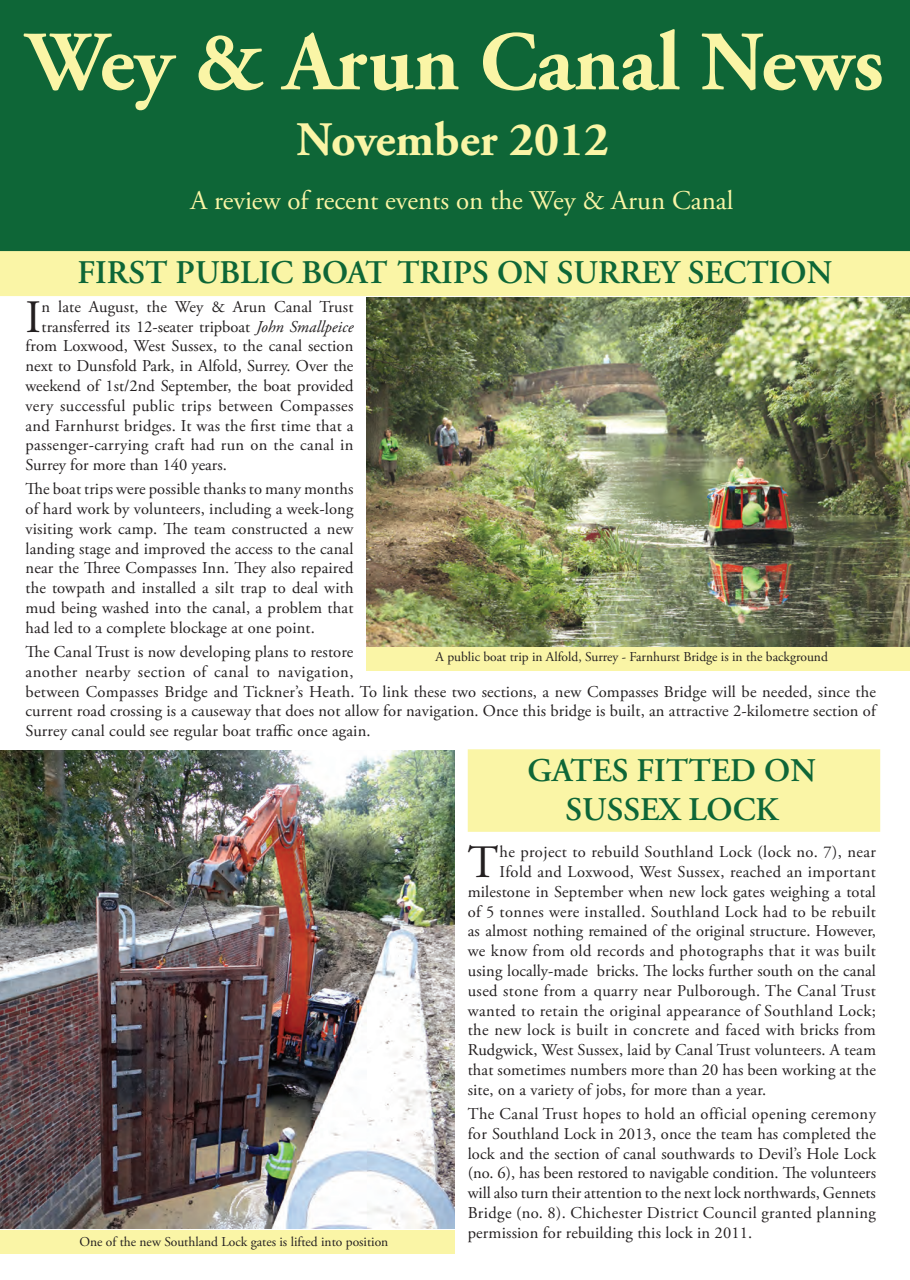
<style>
.page{position:relative;width:910px;height:1280px;background:#fff}
.page>*{position:absolute;margin:0;border:0;box-sizing:border-box;transform-origin:0 0}
.t1{font:700 84px "Adobe Garamond Pro";color:#faf5a6}
.t2{font:700 48px "Adobe Garamond Pro";color:#faf5a6}
.t3{font:46.35px "Adobe Garamond Pro";color:#231f20}
.t4{font:600 33px/39.6px "Adobe Garamond Pro";color:#0e6637;text-align:center}
.t5{font:27px "Adobe Garamond Pro";color:#faf5a6}
.t6{font:16.5px/19.8px "Adobe Garamond Pro";letter-spacing:.01em;color:#231f20;text-align:justify}
.t7{font:13.5px "Adobe Garamond Pro";color:#231f20}
.s1{font-style:italic}
</style>
<div class="page">
<div style="left:0;top:0;width:910px;height:252px;background:#0e6637"></div>
<div style="left:0;top:251px;width:910px;height:45px;background:#faf5a6"></div>
<div style="left:468px;top:749px;width:412px;height:83px;background:#faf5a6"></div>
<img style="left:0;top:750px;width:455px;height:479px">
<div style="left:0;top:1230px;width:455px;height:23px;background:#faf5a6"></div>
<img style="left:366px;top:298px;width:544px;height:349px">
<div style="left:366px;top:647px;width:544px;height:23px;background:#faf5a6"></div>
<h1 class="t1" style="left:27px;top:14px;width:859px">Wey &amp; Arun Canal News</h1>
<h2 class="t2" style="left:297px;top:112px;width:314px">November 2012</h2>
<h3 class="t5" style="left:190px;top:184px;width:544px">A review of recent events on the Wey &amp; Arun Canal</h3>
<h3 class="t4" style="left:77px;top:253px;width:756px">FIRST PUBLIC BOAT TRIPS ON SURREY SECTION</h3>
<h3 class="t3" style="left:26px;top:289px;width:17px">I</h3>
<p class="t6" style="left:42px;top:297px;width:313px">n late August, the Wey &amp; Arun Canal Trust</p>
<p class="t6" style="left:42px;top:317px;width:313px">transferred its 12-seater tripboat <span class="s1">John Smallpeice</span></p>
<p class="t6" style="left:26px;top:337px;width:329px">from Loxwood, West Sussex, to the canal section</p>
<p class="t6" style="left:26px;top:357px;width:329px">next to Dunsfold Park, in Alfold, Surrey. Over the</p>
<p class="t6" style="left:26px;top:376px;width:329px">weekend of 1st/2nd September, the boat provided</p>
<p class="t6" style="left:26px;top:396px;width:329px">very successful public trips between Compasses</p>
<p class="t6" style="left:26px;top:416px;width:329px">and Farnhurst bridges. It was the first time that a</p>
<p class="t6" style="left:26px;top:436px;width:329px">passenger-carrying craft had run on the canal in</p>
<p class="t6" style="left:26px;top:456px;width:203px">Surrey for more than 140 years.</p>
<p class="t6" style="left:26px;top:480px;width:329px">The boat trips were possible thanks to many months of hard work by volunteers, including a week-long visiting work camp. The team constructed a new landing stage and improved the access to the canal near the Three Compasses Inn. They also repaired the towpath and installed a silt trap to deal with mud being washed into the canal, a problem that had led to a complete blockage at one point.</p>
<p class="t6" style="left:26px;top:642px;width:852px;text-align:left">The Canal Trust is now developing plans to restore<br>another nearby section of canal to navigation,<br>between Compasses Bridge and Tickner’s Heath. To link these two sections, a new Compasses Bridge will be needed, since the current road crossing is a causeway that does not allow for navigation. Once this bridge is built, an attractive 2-kilometre section of Surrey canal could see regular boat traffic once again.</p>
<p class="t7" style="left:436px;top:649px;width:394px">A public boat trip in Alfold, Surrey - Farnhurst Bridge is in the background</p>
<p class="t7" style="left:79px;top:1234px;width:310px">One of the new Southland Lock gates is lifted into position</p>
<h3 class="t4" style="left:528px;top:751px;width:290px">GATES FITTED ON<br>SUSSEX LOCK</h3>
<h3 class="t3" style="left:468px;top:834px;width:32px">T</h3>
<p class="t6" style="left:499px;top:843px;width:378px">he project to rebuild Southland Lock (lock no. 7), near</p>
<p class="t6" style="left:499px;top:862px;width:378px">Ifold and Loxwood, West Sussex, reached an important</p>
<p class="t6" style="left:468px;top:882px;width:410px">milestone in September when new lock gates weighing a total</p>
<p class="t6" style="left:468px;top:902px;width:410px">of 5 tonnes were installed. Southland Lock had to be rebuilt</p>
<p class="t6" style="left:468px;top:922px;width:410px">as almost nothing remained of the original structure. However,</p>
<p class="t6" style="left:468px;top:942px;width:410px">we know from old records and photographs that it was built</p>
<p class="t6" style="left:468px;top:961px;width:410px">using locally-made bricks. The locks further south on the canal</p>
<p class="t6" style="left:468px;top:981px;width:410px">used stone from a quarry near Pulborough. The Canal Trust</p>
<p class="t6" style="left:468px;top:1001px;width:410px">wanted to retain the original appearance of Southland Lock;</p>
<p class="t6" style="left:468px;top:1021px;width:410px">the new lock is built in concrete and faced with bricks from</p>
<p class="t6" style="left:468px;top:1041px;width:410px">Rudgwick, West Sussex, laid by Canal Trust volunteers. A team</p>
<p class="t6" style="left:468px;top:1060px;width:410px">that sometimes numbers more than 20 has been working at the</p>
<p class="t6" style="left:468px;top:1080px;width:300px">site, on a variety of jobs, for more than a year.</p>
<p class="t6" style="left:468px;top:1104px;width:410px">The Canal Trust hopes to hold an official opening ceremony for Southland Lock in 2013, once the team has completed the lock and the section of canal southwards to Devil’s Hole Lock (no. 6), has been restored to navigable condition. The volunteers will also turn their attention to the next lock northwards, Gennets Bridge (no. 8). Chichester District Council granted planning permission for rebuilding this lock in 2011.</p>
</div>
